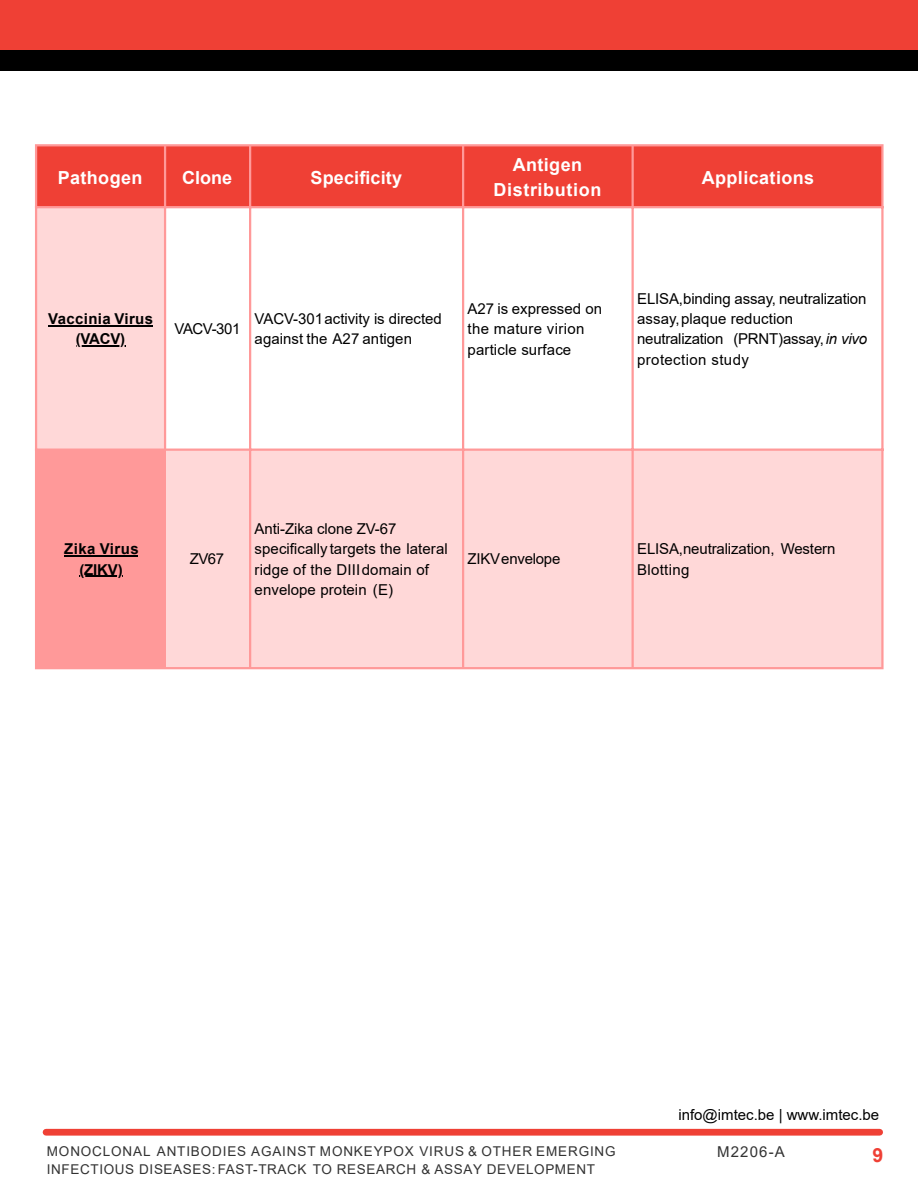
<style>
.page{position:relative;width:918px;height:1188px;background:#fff}
.page>*{position:absolute;margin:0;border:0;box-sizing:border-box;transform-origin:0 0}
.t1{font:700 19.5px "Arial";color:#ef4035}
.t2{font:700 18px/24.8px "Arial";letter-spacing:.02em;color:#fff;text-align:center}
.t3{font:15px/20.2px "Arial";color:#000}
.t4{font:700 15px/20.2px "Arial";letter-spacing:.025em;color:#000;text-align:center}
.t5{font:15px "Arial";letter-spacing:.075em;color:#333}
.t6{font:13.5px/18px "Arial";letter-spacing:.065em;color:#333}
.s1{font-style:italic}
</style>
<div class="page">
<div style="left:46px;top:1129px;width:834px;height:7px;background:#ef4035"></div>
<div style="left:0;top:29px;width:918px;height:42px;background:#000"></div>
<div style="left:0;top:0;width:918px;height:50px;background:#ef4035"></div>
<div style="left:37px;top:146px;width:844px;height:60px;background:#ef4035"></div>
<div style="left:37px;top:208px;width:844px;height:459px;background:#ffd8d8"></div>
<svg style="left:166px;top:208px;width:715px;height:241px"></svg>
<div style="left:36px;top:449px;width:129px;height:219px;background:#f99"></div>
<hr style="left:48px;top:325px;width:105px;height:1px;background:#000">
<hr style="left:76px;top:346px;width:49px;height:1px;background:#000">
<hr style="left:64px;top:555px;width:74px;height:2px;background:#000">
<hr style="left:79px;top:576px;width:44px;height:1px;background:#000">
<hr style="left:35px;top:146px;width:2px;height:521px;background:#f99">
<hr style="left:164px;top:146px;width:2px;height:303px;background:#f99">
<hr style="left:249px;top:146px;width:2px;height:521px;background:#f99">
<hr style="left:462px;top:146px;width:2px;height:521px;background:#f99">
<hr style="left:632px;top:146px;width:2px;height:521px;background:#f99">
<hr style="left:881px;top:146px;width:3px;height:521px;background:#f99">
<hr style="left:35px;top:144px;width:849px;height:2px;background:#f99">
<hr style="left:35px;top:206px;width:849px;height:2px;background:#f99">
<hr style="left:35px;top:449px;width:849px;height:2px;background:#f99">
<hr style="left:35px;top:667px;width:849px;height:2px;background:#f99">
<p class="t2" style="left:58px;top:167px;width:86px">Pathogen</p>
<p class="t2" style="left:182px;top:167px;width:51px">Clone</p>
<p class="t2" style="left:311px;top:167px;width:93px">Specificity</p>
<p class="t2" style="left:494px;top:154px;width:109px">Antigen<br>Distribution</p>
<p class="t2" style="left:702px;top:167px;width:114px">Applications</p>
<p class="t4" style="left:48px;top:310px;width:106px">Vaccinia Virus (VACV)</p>
<p class="t3" style="left:175px;top:320px;width:67px">VACV-301</p>
<p class="t3" style="left:255px;top:310px;width:189px">VACV-301activity is directed against the A27 antigen</p>
<p class="t3" style="left:468px;top:300px;width:136px">A27 is expressed on the mature virion particle surface</p>
<p class="t3" style="left:637px;top:290px;width:232px">ELISA,binding assay, neutralization assay,plaque reduction neutralization (PRNT)assay,<span class="s1">in vivo </span>protection study</p>
<p class="t4" style="left:64px;top:540px;width:76px">Zika Virus (ZIKV)</p>
<p class="t3" style="left:190px;top:550px;width:36px">ZV67</p>
<p class="t3" style="left:255px;top:520px;width:195px">Anti-Zika clone ZV-67 specifically targets the lateral ridge of the DIIIdomain of envelope protein (E)</p>
<p class="t3" style="left:468px;top:550px;width:94px">ZIKVenvelope</p>
<p class="t3" style="left:637px;top:540px;width:200px">ELISA,neutralization, Western<br>Blotting</p>
<p class="t3" style="left:678px;top:1106px;width:202px">info@imtec.be | www.imtec.be</p>
<p class="t6" style="left:47px;top:1143px;width:570px">MONOCLONAL ANTIBODIES AGAINST MONKEYPOX VIRUS &amp; OTHER EMERGING<br>INFECTIOUS DISEASES: FAST-TRACK TO RESEARCH &amp; ASSAY DEVELOPMENT</p>
<p class="t5" style="left:717px;top:1146px;width:69px">M2206-A</p>
<h1 class="t1" style="left:872px;top:1148px;width:12px">9</h1>
</div>
